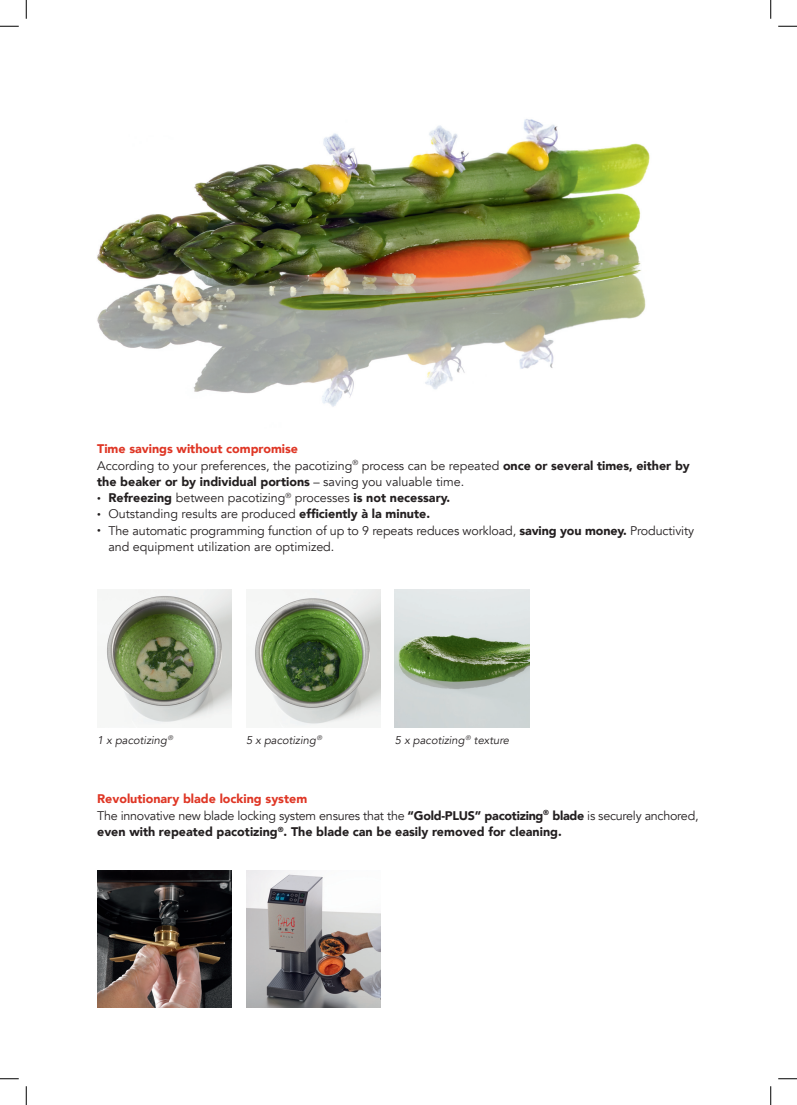
<style>
.page{position:relative;width:797px;height:1105px;background:#fff}
.page>*{position:absolute;margin:0;border:0;box-sizing:border-box;transform-origin:0 0}
.t1{font:12.5px "Avenir";color:#231f20}
.t2{font:900 12.5px/16.2px "Avenir";color:#231f20}
.t3{font:900 12.5px "Avenir";color:#df3625}
.t4{font:italic 11.25px "Avenir";color:#231f20}
.s1{font-weight:900}
.s2{font-weight:400}
.s3{font-size:7.5px}
.s4{color:#df3625}
</style>
<div class="page">
<img style="left:247px;top:590px;width:134px;height:136px">
<img style="left:395px;top:590px;width:134px;height:138px">
<img style="left:97px;top:870px;width:135px;height:138px">
<img style="left:105px;top:590px;width:127px;height:136px">
<img style="left:246px;top:870px;width:135px;height:138px">
<img style="left:97px;top:16px;width:675px;height:391px">
<svg style="left:0;top:25px;width:19px;height:2px"></svg>
<svg style="left:778px;top:25px;width:19px;height:2px"></svg>
<svg style="left:0;top:1078px;width:19px;height:1px"></svg>
<svg style="left:778px;top:1078px;width:19px;height:1px"></svg>
<svg style="left:25px;top:0;width:2px;height:19px"></svg>
<svg style="left:25px;top:1086px;width:2px;height:19px"></svg>
<svg style="left:770px;top:0;width:1px;height:19px"></svg>
<svg style="left:770px;top:1086px;width:1px;height:19px"></svg>
<p class="t3" style="left:97px;top:444px;width:202px">Time savings without compromise</p>
<p class="t1" style="left:97px;top:460px;width:594px">According to your preferences, the pacotizing<sup>®</sup> process can be repeated <span class="s1">once or several times, either by</span></p>
<p class="t2" style="left:97px;top:474px;width:368px">the beaker or by individual portions <span class="s2">– saving you valuable time.</span></p>
<p class="t1" style="left:97px;top:492px;width:354px"><span class="s3">ï</span> <span class="s1">Refreezing</span> between pacotizing<sup>®</sup> processes <span class="s1">is not necessary.</span></p>
<p class="t1" style="left:97px;top:509px;width:334px"><span class="s3">ï</span> Outstanding results are produced <span class="s1">efficiently à la minute.</span></p>
<p class="t1" style="left:97px;top:525px;width:598px"><span class="s3">ï</span> The automatic programming function of up to 9 repeats reduces workload, <span class="s1">saving you money.</span> Productivity</p>
<p class="t1" style="left:108px;top:541px;width:227px">and equipment utilization are optimized.</p>
<p class="t4" style="left:97px;top:735px;width:77px">1 x pacotizing<sup>®</sup></p>
<p class="t4" style="left:246px;top:735px;width:77px">5 x pacotizing<sup>®</sup></p>
<p class="t4" style="left:395px;top:735px;width:116px">5 x pacotizing<sup>®</sup> texture</p>
<p class="t2" style="left:97px;top:792px;width:603px"><span class="s4">Revolutionary blade locking system<br></span><span class="s2">The innovative new blade locking system ensures that the</span> “Gold-PLUS” pacotizing<sup>®</sup> blade <span class="s2">is securely anchored, </span>even with repeated pacotizing<sup>®</sup>. The blade can be easily removed for cleaning.</p>
</div>
